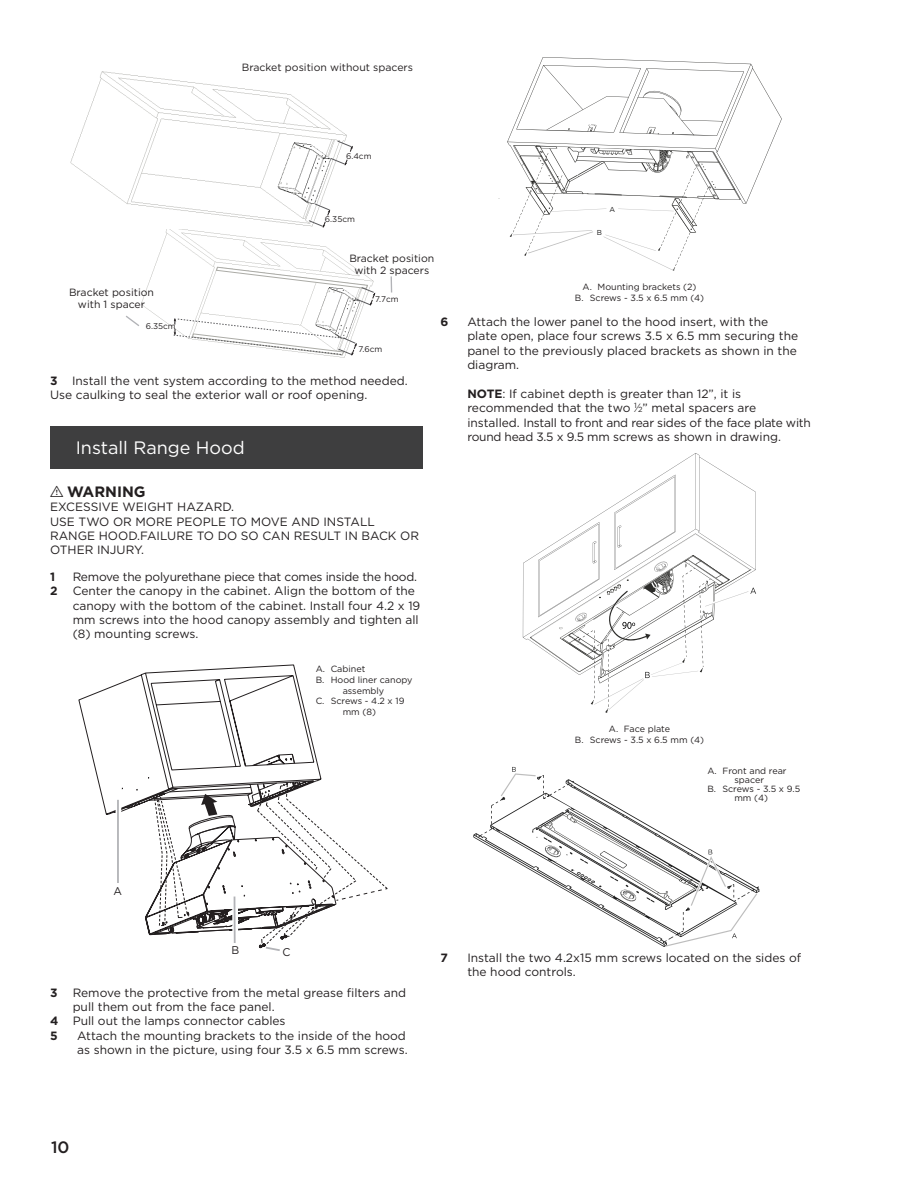
<style>
.page{position:relative;width:918px;height:1188px;background:#fff}
.page>*{position:absolute;margin:0;border:0;box-sizing:border-box;transform-origin:0 0}
.numeros_1{font:18px "Gotham";color:#fff}
.t1{font:500 16.5px "Gotham";color:#231f20}
.body_bold{font:700 15px "Gotham";color:#231f20}
.numeros_1-2{font:12px/14.4px "Gotham";color:#231f20}
.General_Text{font:12px/14.4px "Gotham";color:#231f20}
.numeros_1-3{font:12px "Gotham";letter-spacing:-.02em;color:#231f20}
.t2{font:700 12px "Gotham";color:#231f20}
.General_Text-2{font:11.25px "Gotham";color:#231f20}
.General_Text-3{font:10.5px/12.6px "Gotham";color:#231f20;text-align:center}
.t3{font:9px/9px "Gotham";color:#231f20;text-align:center}
.General_Text-4{font:8.25px "Gotham";color:#231f20}
.t4{font:7.2px "Gotham";color:#1c1c1c}
.s1{font-weight:700}
.s2{font-family:"tables";font-weight:400}
.s3{font-size:7.35px}
</style>
<div class="page">
<svg style="left:498px;top:57px;width:284px;height:213px"></svg>
<svg style="left:523px;top:453px;width:209px;height:187px"></svg>
<svg style="left:529px;top:477px;width:227px;height:236px"></svg>
<svg style="left:473px;top:767px;width:286px;height:180px"></svg>
<img style="left:141px;top:229px;width:235px;height:129px">
<img style="left:70px;top:71px;width:277px;height:155px">
<svg style="left:337px;top:141px;width:16px;height:11px"></svg>
<svg style="left:330px;top:158px;width:18px;height:8px"></svg>
<svg style="left:308px;top:203px;width:22px;height:25px"></svg>
<svg style="left:216px;top:267px;width:159px;height:39px"></svg>
<svg style="left:391px;top:276px;width:1px;height:17px"></svg>
<svg style="left:126px;top:315px;width:13px;height:11px"></svg>
<svg style="left:173px;top:318px;width:184px;height:38px"></svg>
<div style="left:50px;top:426px;width:372px;height:43px;background:#3e3e3f"></div>
<svg style="left:78px;top:664px;width:238px;height:151px"></svg>
<svg style="left:113px;top:754px;width:275px;height:197px"></svg>
<div style="left:116px;top:801px;width:5px;height:83px;background:#fff"></div>
<svg style="left:232px;top:898px;width:6px;height:45px"></svg>
<hr style="left:117px;top:800px;width:2px;height:83px;background:#b2b3b7">
<hr style="left:234px;top:897px;width:2px;height:51px;background:#b2b3b7">
<div style="left:229px;top:943px;width:13px;height:12px;background:#fff"></div>
<p class="General_Text-3" style="left:242px;top:61px;width:173px">Bracket position without spacers</p>
<p class="General_Text-3" style="left:69px;top:286px;width:86px">Bracket position with 1 spacer</p>
<p class="General_Text-4" style="left:346px;top:150px;width:27px">6.4cm</p>
<p class="General_Text-4" style="left:325px;top:214px;width:32px">6.35cm</p>
<p class="General_Text-3" style="left:349px;top:252px;width:86px">Bracket position with 2 spacers</p>
<p class="General_Text-4" style="left:375px;top:294px;width:25px">7.7cm</p>
<p class="t4" style="left:597px;top:228px;width:7px">B</p>
<p class="t4" style="left:609px;top:204px;width:7px">A</p>
<p class="t3" style="left:583px;top:282px;width:115px">A. Mounting brackets (2)</p>
<p class="t3" style="left:575px;top:293px;width:131px">B. Screws - 3.5 x 6.5 mm (4)</p>
<p class="General_Text-4" style="left:146px;top:321px;width:32px">6.35cm</p>
<p class="General_Text-4" style="left:358px;top:344px;width:26px">7.6cm</p>
<p class="numeros_1-2" style="left:50px;top:373px;width:359px"><span class="s1">3</span> Install the vent system according to the method needed.<br>Use caulking to seal the exterior wall or roof opening.</p>
<p class="numeros_1" style="left:76px;top:436px;width:171px">Install Range Hood</p>
<p class="body_bold" style="left:50px;top:481px;width:97px"><span class="s2">I</span> WARNING</p>
<p class="General_Text" style="left:50px;top:499px;width:186px">EXCESSIVE WEIGHT HAZARD.</p>
<p class="General_Text" style="left:50px;top:514px;width:326px">USE TWO OR MORE PEOPLE TO MOVE AND INSTALL</p>
<p class="General_Text" style="left:50px;top:528px;width:370px">RANGE HOOD.FAILURE TO DO SO CAN RESULT IN BACK OR<br>OTHER INJURY.</p>
<p class="t2" style="left:50px;top:569px;width:7px">1</p>
<p class="numeros_1-3" style="left:73px;top:569px;width:346px">Remove the polyurethane piece that comes inside the hood.</p>
<p class="t2" style="left:50px;top:583px;width:9px">2</p>
<p class="numeros_1-2" style="left:73px;top:583px;width:349px">Center the canopy in the cabinet. Align the bottom of the canopy with the bottom of the cabinet. Install four 4.2 x 19 mm screws into the hood canopy assembly and tighten all (8) mounting screws.</p>
<p class="t3" style="left:316px;top:664px;width:51px">A. Cabinet</p>
<p class="t3" style="left:316px;top:674px;width:98px;line-height:10.8px">B. Hood liner canopy assembly</p>
<p class="t3" style="left:316px;top:696px;width:90px;line-height:10.8px">C. Screws - 4.2 x 19 mm (8)</p>
<p class="t2" style="left:440px;top:314px;width:9px">6</p>
<p class="numeros_1-2" style="left:467px;top:314px;width:332px">Attach the lower panel to the hood insert, with the plate open, place four screws 3.5 x 6.5 mm securing the panel to the previously placed brackets as shown in the diagram.</p>
<p class="numeros_1-2" style="left:467px;top:386px;width:345px"><span class="s1">NOTE</span>: If cabinet depth is greater than 12”, it is recommended that the two <sup>1</sup>⁄<span class="s3">2</span>” metal spacers are installed. Install to front and rear sides of the face plate with round head 3.5 x 9.5 mm screws as shown in drawing.</p>
<p class="t3" style="left:609px;top:724px;width:63px">A. Face plate</p>
<p class="t3" style="left:575px;top:735px;width:131px">B. Screws - 3.5 x 6.5 mm (4)</p>
<p class="t3" style="left:707px;top:766px;width:81px">A. Front and rear spacer</p>
<p class="t3" style="left:707px;top:784px;width:94px">B. Screws - 3.5 x 9.5 mm (4)</p>
<p class="General_Text-2" style="left:114px;top:884px;width:10px">A</p>
<p class="General_Text-2" style="left:232px;top:943px;width:9px">B</p>
<p class="General_Text-2" style="left:283px;top:945px;width:9px">C</p>
<p class="t2" style="left:50px;top:984px;width:9px">3</p>
<p class="numeros_1-2" style="left:73px;top:985px;width:335px">Remove the protective from the metal grease filters and pull them out from the face panel.</p>
<p class="numeros_1-2" style="left:50px;top:1014px;width:237px"><span class="s1">4</span> Pull out the lamps connector cables</p>
<p class="t2" style="left:50px;top:1028px;width:9px">5</p>
<p class="numeros_1-2" style="left:77px;top:1028px;width:332px">Attach the mounting brackets to the inside of the hood as shown in the picture, using four 3.5 x 6.5 mm screws.</p>
<p class="t2" style="left:440px;top:950px;width:9px">7</p>
<p class="numeros_1-2" style="left:467px;top:950px;width:335px">Install the two 4.2x15 mm screws located on the sides of the hood controls.</p>
<h2 class="t1" style="left:51px;top:1136px;width:20px">10</h2>
</div>
